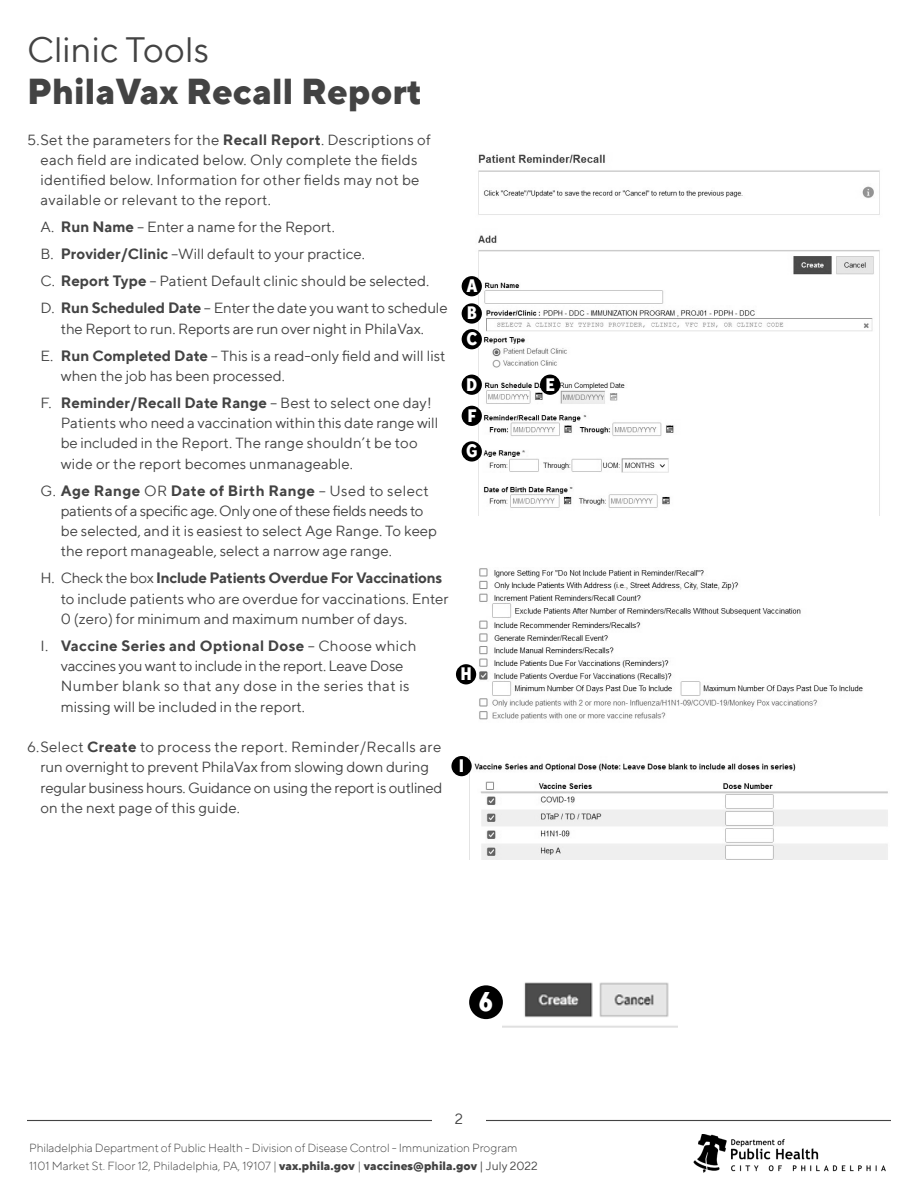
<style>
.page{position:relative;width:918px;height:1188px;background:#fff}
.page>*{position:absolute;margin:0;border:0;box-sizing:border-box;transform-origin:0 0}
.t1{font:800 36px/42px "TT Norms";color:#434343}
.t2{font:800 27px "TT Norms Std Cond";color:#fff}
.t3{font:800 18px "TT Norms Std Cond";color:#fff}
.t4{font:15px/20.2px "TT Norms";color:#434343}
.t5{font:300 12px/18px "TT Norms";letter-spacing:-.01em;color:#434343}
.s1{font-weight:400}
.s2{font-weight:700}
.s3{font-weight:800}
</style>
<div class="page">
<hr style="left:27px;top:1120px;width:405px;height:1px;background:#434343">
<hr style="left:486px;top:1120px;width:405px;height:1px;background:#434343">
<img style="left:693px;top:1134px;width:193px;height:39px">
<img style="left:469px;top:154px;width:411px;height:361px">
<img style="left:469px;top:568px;width:394px;height:152px">
<img style="left:470px;top:760px;width:418px;height:99px">
<img style="left:503px;top:982px;width:174px;height:46px">
<div style="left:462px;top:276px;width:20px;height:20px;background:#000;border-radius:50%"></div>
<div style="left:462px;top:406px;width:20px;height:20px;background:#000;border-radius:50%"></div>
<div style="left:462px;top:329px;width:20px;height:20px;background:#000;border-radius:50%"></div>
<div style="left:456px;top:664px;width:20px;height:20px;background:#000;border-radius:50%"></div>
<div style="left:462px;top:303px;width:20px;height:21px;background:#000;border-radius:50%"></div>
<div style="left:462px;top:441px;width:20px;height:21px;background:#000;border-radius:50%"></div>
<div style="left:462px;top:375px;width:20px;height:20px;background:#000;border-radius:50%"></div>
<div style="left:540px;top:375px;width:20px;height:20px;background:#000;border-radius:50%"></div>
<div style="left:451px;top:756px;width:21px;height:20px;background:#000;border-radius:50%"></div>
<div style="left:469px;top:985px;width:34px;height:34px;background:#000;border-radius:50%"></div>
<p class="t1" style="left:27px;top:27px;width:397px"><span class="s1">Clinic Tools<br></span>PhilaVax Recall Report</p>
<p class="t4" style="left:40px;top:129px;width:392px;text-indent:-14px">5.Set the parameters for the <span class="s2">Recall Report</span>. Descriptions of each field are indicated below. Only complete the fields identified below. Information for other fields may not be available or relevant to the report.</p>
<p class="t4" style="left:40px;top:217px;width:296px">A. <span class="s2">Run Name</span> – Enter a name for the Report.</p>
<p class="t4" style="left:40px;top:244px;width:326px">B. <span class="s2">Provider/Clinic</span> –Will default to your practice.</p>
<p class="t4" style="left:40px;top:271px;width:390px">C. <span class="s2">Report Type</span> – Patient Default clinic should be selected.</p>
<p class="t4" style="left:40px;top:298px;width:409px;text-align:center">D. <span class="s2">Run Scheduled Date</span> – Enter the date you want to schedule the Report to run. Reports are run over night in PhilaVax.</p>
<p class="t4" style="left:61px;top:345px;width:386px;text-indent:-20px">E. <span class="s2">Run Completed Date</span> – This is a read-only field and will list when the job has been processed.</p>
<p class="t4" style="left:61px;top:392px;width:379px;text-indent:-20px">F. <span class="s2">Reminder/Recall Date Range</span> – Best to select one day!<br>Patients who need a vaccination within this date range will be included in the Report. The range shouldn’t be too wide or the report becomes unmanageable.</p>
<p class="t4" style="left:61px;top:480px;width:378px;text-indent:-20px">G. <span class="s2">Age Range</span> OR <span class="s2">Date of Birth Range</span> – Used to select patients of a specific age. Only one of these fields needs to be selected, and it is easiest to select Age Range. To keep the report manageable, select a narrow age range.</p>
<p class="t4" style="left:61px;top:568px;width:389px;text-indent:-20px">H. Check the box <span class="s2">Include Patients Overdue For Vaccinations </span>to include patients who are overdue for vaccinations. Enter<br>0 (zero) for minimum and maximum number of days.</p>
<p class="t4" style="left:61px;top:635px;width:357px;text-indent:-20px">I. <span class="s2">Vaccine Series and Optional Dose</span> – Choose which vaccines you want to include in the report. Leave Dose Number blank so that any dose in the series that is missing will be included in the report.</p>
<p class="t4" style="left:40px;top:736px;width:404px;text-indent:-14px">6.Select <span class="s2">Create</span> to process the report. Reminder/Recalls are run overnight to prevent PhilaVax from slowing down during regular business hours. Guidance on using the report is outlined on the next page of this guide.</p>
<p class="t3" style="left:467px;top:274px;width:12px">A</p>
<p class="t3" style="left:467px;top:302px;width:12px">B</p>
<p class="t3" style="left:466px;top:327px;width:12px">C</p>
<p class="t3" style="left:466px;top:373px;width:13px">D</p>
<p class="t3" style="left:545px;top:373px;width:11px">E</p>
<p class="t3" style="left:467px;top:404px;width:11px">F</p>
<p class="t3" style="left:466px;top:440px;width:13px">G</p>
<p class="t3" style="left:460px;top:662px;width:13px">H</p>
<p class="t3" style="left:459px;top:754px;width:7px">I</p>
<p class="t2" style="left:479px;top:985px;width:15px">6</p>
<p class="t4" style="left:455px;top:1109px;width:10px">2</p>
<p class="t5" style="left:29px;top:1139px;width:510px">Philadelphia Department of Public Health - Division of Disease Control - Immunization Program<br>1101 Market St. Floor 12, Philadelphia, PA, 19107 | <span class="s3">vax.phila.gov</span> | <span class="s3">vaccines@phila.gov</span> <span class="s1">| July 2022</span></p>
</div>
